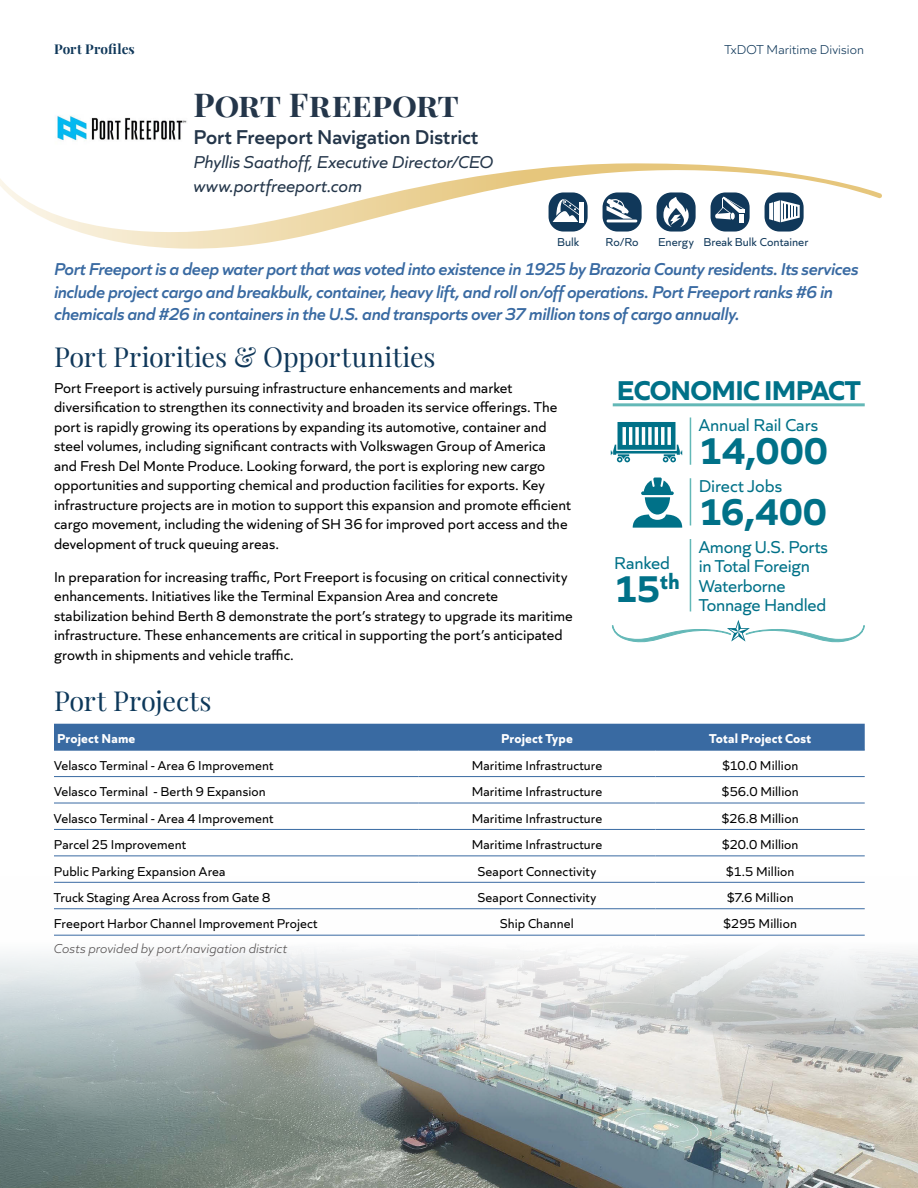
<style>
.page{position:relative;width:918px;height:1188px;background:#fff}
.page>*{position:absolute;margin:0;border:0;box-sizing:border-box;transform-origin:0 0}
.t1{font:700 39px "Quiet Sans";letter-spacing:.005em;color:#007188}
.t2{font:700 33px "Playfair Display";letter-spacing:.185em;color:#24364a}
.t3{font:700 28.5px "Quiet Sans";letter-spacing:-.025em;color:#007188}
.t4{font:27px "Playfair Display";letter-spacing:-.005em;color:#10385a}
.t5{font:27px "Playfair Display";color:#0d385a}
.t6{font:600 21px "Quiet Sans";color:#24364a}
.t7{font:italic 600 18px/22.5px "Quiet Sans";letter-spacing:-.02em;color:#396aa2}
.t8{font:18px/19.5px "Quiet Sans";letter-spacing:-.01em;color:#007188}
.t9{font:italic 18px/24px "Quiet Sans";color:#24364a}
.t10{font:15px/19.5px "Quiet Sans";letter-spacing:.005em;color:#000}
.t11{font:13.5px "Quiet Sans";letter-spacing:.01em;color:#000}
.t12{font:700 13.5px "Quiet Sans";letter-spacing:.015em;color:#fff}
.t13{font:italic 300 13.5px "Quiet Sans";letter-spacing:.005em;color:#545050}
.t14{font:300 13.5px "Quiet Sans";letter-spacing:.01em;color:#10385a}
.t15{font:700 13.5px "Playfair Display";letter-spacing:.005em;color:#10385a}
.t16{font:12px "Quiet Sans";letter-spacing:.005em;color:#10385a}
</style>
<div class="page">
<img style="left:0;top:881px;width:918px;height:307px">
<div style="left:54px;top:724px;width:810px;height:212px;background:#fff"></div>
<img style="left:57px;top:116px;width:130px;height:20px">
<div style="left:54px;top:724px;width:811px;height:26px;background:#396aa2"></div>
<hr style="left:54px;top:750px;width:364px;height:1px;background:#396aa2">
<hr style="left:418px;top:750px;width:237px;height:1px;background:#396aa2">
<hr style="left:655px;top:750px;width:210px;height:1px;background:#396aa2">
<hr style="left:54px;top:776px;width:364px;height:1px;background:#396aa2">
<hr style="left:418px;top:776px;width:237px;height:1px;background:#396aa2">
<hr style="left:655px;top:776px;width:210px;height:1px;background:#396aa2">
<hr style="left:54px;top:803px;width:364px;height:1px;background:#396aa2">
<hr style="left:418px;top:803px;width:237px;height:1px;background:#396aa2">
<hr style="left:655px;top:803px;width:210px;height:1px;background:#396aa2">
<hr style="left:54px;top:829px;width:364px;height:1px;background:#396aa2">
<hr style="left:418px;top:829px;width:237px;height:1px;background:#396aa2">
<hr style="left:655px;top:829px;width:210px;height:1px;background:#396aa2">
<hr style="left:54px;top:856px;width:364px;height:1px;background:#396aa2">
<hr style="left:418px;top:856px;width:237px;height:1px;background:#396aa2">
<hr style="left:655px;top:856px;width:210px;height:1px;background:#396aa2">
<hr style="left:54px;top:882px;width:364px;height:1px;background:#396aa2">
<hr style="left:418px;top:882px;width:237px;height:1px;background:#396aa2">
<hr style="left:655px;top:882px;width:210px;height:1px;background:#396aa2">
<hr style="left:54px;top:908px;width:364px;height:1px;background:#396aa2">
<hr style="left:418px;top:908px;width:237px;height:1px;background:#396aa2">
<hr style="left:655px;top:908px;width:210px;height:1px;background:#396aa2">
<hr style="left:54px;top:935px;width:364px;height:1px;background:#396aa2">
<hr style="left:418px;top:935px;width:237px;height:1px;background:#396aa2">
<hr style="left:655px;top:935px;width:210px;height:1px;background:#396aa2">
<svg style="left:0;top:136px;width:882px;height:113px"></svg>
<div style="left:549px;top:192px;width:39px;height:40px;background:#10385a;border-radius:15px"></div>
<svg style="left:553px;top:199px;width:26px;height:23px"></svg>
<div style="left:579px;top:202px;width:5px;height:20px;background:#fff"></div>
<svg style="left:603px;top:192px;width:39px;height:40px"></svg>
<svg style="left:607px;top:199px;width:25px;height:20px"></svg>
<hr style="left:607px;top:220px;width:30px;height:2px;background:#fff">
<div style="left:657px;top:192px;width:39px;height:40px;background:#10385a;border-radius:15px"></div>
<svg style="left:663px;top:197px;width:26px;height:30px"></svg>
<div style="left:711px;top:192px;width:39px;height:40px;background:#10385a;border-radius:15px"></div>
<svg style="left:715px;top:197px;width:30px;height:26px"></svg>
<div style="left:765px;top:192px;width:39px;height:40px;background:#10385a;border-radius:15px"></div>
<svg style="left:769px;top:200px;width:31px;height:22px"></svg>
<hr style="left:613px;top:403px;width:252px;height:3px;background:#63b8b7">
<svg style="left:633px;top:478px;width:49px;height:50px"></svg>
<svg style="left:611px;top:422px;width:71px;height:40px"></svg>
<hr style="left:690px;top:417px;width:1px;height:48px;background:#63b8b7">
<hr style="left:690px;top:478px;width:1px;height:47px;background:#63b8b7">
<hr style="left:690px;top:539px;width:1px;height:72px;background:#63b8b7">
<svg style="left:612px;top:620px;width:253px;height:23px"></svg>
<p class="t15" style="left:54px;top:38px;width:82px">Port Profiles</p>
<p class="t14" style="left:724px;top:40px;width:141px">TxDOT Maritime Division</p>
<p class="t2" style="left:194px;top:79px;width:267px">Port Freeport</p>
<p class="t6" style="left:194px;top:121px;width:286px">Port Freeport Navigation District</p>
<p class="t9" style="left:194px;top:149px;width:301px">Phyllis Saathoff, Executive Director/CEO www.portfreeport.com</p>
<p class="t16" style="left:557px;top:233px;width:24px">Bulk</p>
<p class="t16" style="left:606px;top:233px;width:34px">Ro/Ro</p>
<p class="t16" style="left:658px;top:233px;width:152px">Energy Break Bulk Container</p>
<p class="t7" style="left:54px;top:256px;width:806px">Port Freeport is a deep water port that was voted into existence in 1925 by Brazoria County residents. Its services include project cargo and breakbulk, container, heavy lift, and roll on/off operations. Port Freeport ranks #6 in chemicals and #26 in containers in the U.S. and transports over 37 million tons of cargo annually.</p>
<p class="t4" style="left:54px;top:336px;width:383px">Port Priorities &amp; Opportunities</p>
<p class="t10" style="left:54px;top:377px;width:519px">Port Freeport is actively pursuing infrastructure enhancements and market diversification to strengthen its connectivity and broaden its service offerings. The port is rapidly growing its operations by expanding its automotive, container and steel volumes, including significant contracts with Volkswagen Group of America and Fresh Del Monte Produce. Looking forward, the port is exploring new cargo opportunities and supporting chemical and production facilities for exports. Key infrastructure projects are in motion to support this expansion and promote efficient cargo movement, including the widening of SH 36 for improved port access and the development of truck queuing areas.</p>
<p class="t10" style="left:54px;top:566px;width:520px">In preparation for increasing traffic, Port Freeport is focusing on critical connectivity enhancements. Initiatives like the Terminal Expansion Area and concrete stabilization behind Berth 8 demonstrate the port’s strategy to upgrade its maritime infrastructure. These enhancements are critical in supporting the port’s anticipated growth in shipments and vehicle traffic.</p>
<p class="t5" style="left:54px;top:680px;width:159px">Port Projects</p>
<p class="t12" style="left:57px;top:728px;width:80px">Project Name</p>
<p class="t12" style="left:501px;top:728px;width:73px">Project Type</p>
<p class="t12" style="left:709px;top:728px;width:103px">Total Project Cost</p>
<p class="t11" style="left:54px;top:755px;width:221px">Velasco Terminal - Area 6 Improvement</p>
<p class="t11" style="left:472px;top:755px;width:132px">Maritime Infrastructure</p>
<p class="t11" style="left:722px;top:755px;width:78px">$10.0 Million</p>
<p class="t11" style="left:54px;top:782px;width:213px">Velasco Terminal - Berth 9 Expansion</p>
<p class="t11" style="left:472px;top:782px;width:132px">Maritime Infrastructure</p>
<p class="t11" style="left:722px;top:782px;width:79px">$56.0 Million</p>
<p class="t11" style="left:54px;top:808px;width:221px">Velasco Terminal - Area 4 Improvement</p>
<p class="t11" style="left:472px;top:808px;width:132px">Maritime Infrastructure</p>
<p class="t11" style="left:722px;top:808px;width:78px">$26.8 Million</p>
<p class="t11" style="left:54px;top:835px;width:134px">Parcel 25 Improvement</p>
<p class="t11" style="left:472px;top:835px;width:132px">Maritime Infrastructure</p>
<p class="t11" style="left:722px;top:835px;width:78px">$20.0 Million</p>
<p class="t11" style="left:54px;top:861px;width:173px">Public Parking Expansion Area</p>
<p class="t11" style="left:478px;top:861px;width:120px">Seaport Connectivity</p>
<p class="t11" style="left:726px;top:861px;width:70px">$1.5 Million</p>
<p class="t11" style="left:54px;top:888px;width:218px">Truck Staging Area Across from Gate 8</p>
<p class="t11" style="left:478px;top:888px;width:120px">Seaport Connectivity</p>
<p class="t11" style="left:727px;top:888px;width:68px">$7.6 Million</p>
<p class="t11" style="left:54px;top:914px;width:265px">Freeport Harbor Channel Improvement Project</p>
<p class="t11" style="left:500px;top:914px;width:75px">Ship Channel</p>
<p class="t11" style="left:723px;top:914px;width:75px">$295 Million</p>
<p class="t13" style="left:54px;top:939px;width:235px">Costs provided by port/navigation district</p>
<p class="t3" style="left:617px;top:368px;width:246px">ECONOMIC IMPACT</p>
<p class="t8" style="left:699px;top:414px;width:121px">Annual Rail Cars</p>
<p class="t1" style="left:699px;top:421px;width:131px">14,000</p>
<p class="t8" style="left:699px;top:475px;width:85px">Direct Jobs</p>
<p class="t1" style="left:699px;top:481px;width:130px">16,400</p>
<p class="t8" style="left:699px;top:536px;width:131px">Among U.S. Ports in Total Foreign<br>Waterborne<br>Tonnage Handled</p>
<p class="t8" style="left:614px;top:552px;width:57px">Ranked</p>
<p class="t1" style="left:614px;top:558px;width:67px">15<sup>th</sup></p>
</div>
